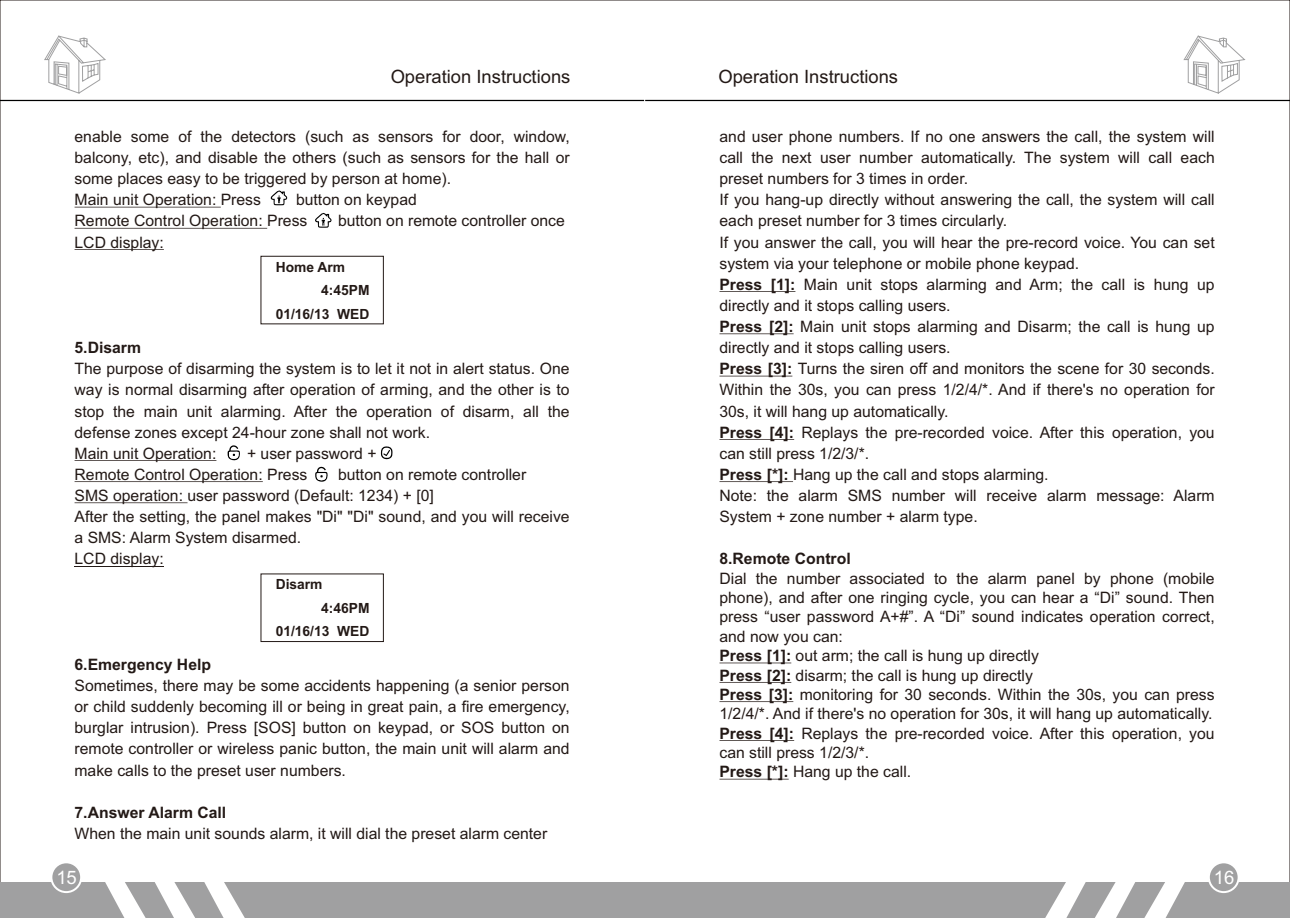
<style>
.page{position:relative;width:1290px;height:918px;background:#fff}
.page>*{position:absolute;margin:0;border:0;box-sizing:border-box;transform-origin:0 0}
.t1{font:18.55px "Arial";color:#fff}
.t2{font:18.38px "Arial";color:#231916}
.t3{font:15.75px/21.2px "Arial";color:#231916}
.t4{font:700 15.75px "Arial";color:#231916}
.t5{font:700 14px "Arial";color:#231916}
.s1{font-weight:700}
</style>
<div class="page">
<hr style="left:75px;top:207px;width:146px;height:1px;background:#231916">
<hr style="left:75px;top:228px;width:192px;height:1px;background:#231916">
<hr style="left:75px;top:249px;width:89px;height:1px;background:#231916">
<hr style="left:75px;top:460px;width:141px;height:1px;background:#231916">
<hr style="left:75px;top:481px;width:188px;height:1px;background:#231916">
<hr style="left:75px;top:502px;width:112px;height:1px;background:#231916">
<hr style="left:75px;top:566px;width:89px;height:1px;background:#231916">
<hr style="left:0;top:100px;width:644px;height:1px;background:#000">
<hr style="left:645px;top:100px;width:645px;height:1px;background:#000">
<svg style="left:44px;top:35px;width:62px;height:59px"></svg>
<svg style="left:1183px;top:35px;width:63px;height:59px"></svg>
<div style="left:0;top:882px;width:645px;height:35px;background:#a0a0a1"></div>
<div style="left:645px;top:882px;width:645px;height:35px;background:#a0a0a1"></div>
<svg style="left:1045px;top:882px;width:41px;height:36px"></svg>
<svg style="left:1095px;top:882px;width:40px;height:36px"></svg>
<svg style="left:1144px;top:882px;width:41px;height:36px"></svg>
<div style="left:1208px;top:861px;width:31px;height:32px;background:#a0a0a1;border:2px solid #fff;border-radius:50%"></div>
<hr style="left:719px;top:291px;width:76px;height:1px;background:#231916">
<hr style="left:719px;top:333px;width:74px;height:1px;background:#231916">
<hr style="left:719px;top:376px;width:73px;height:1px;background:#231916">
<hr style="left:719px;top:439px;width:75px;height:1px;background:#231916">
<hr style="left:719px;top:481px;width:74px;height:1px;background:#231916">
<hr style="left:719px;top:662px;width:72px;height:1px;background:#231916">
<hr style="left:719px;top:682px;width:72px;height:1px;background:#231916">
<hr style="left:719px;top:701px;width:74px;height:1px;background:#231916">
<hr style="left:719px;top:740px;width:75px;height:1px;background:#231916">
<hr style="left:719px;top:779px;width:70px;height:1px;background:#231916">
<svg style="left:204px;top:882px;width:41px;height:36px"></svg>
<svg style="left:154px;top:882px;width:41px;height:36px"></svg>
<svg style="left:105px;top:882px;width:41px;height:36px"></svg>
<div style="left:50px;top:861px;width:32px;height:32px;background:#a0a0a1;border:2px solid #fff;border-radius:50%"></div>
<div style="left:260px;top:573px;width:124px;height:69px;border:1px solid #231916"></div>
<svg style="left:227px;top:445px;width:13px;height:16px"></svg>
<svg style="left:381px;top:446px;width:11px;height:14px"></svg>
<svg style="left:270px;top:190px;width:18px;height:16px"></svg>
<div style="left:260px;top:256px;width:124px;height:68px;border:1px solid #231916"></div>
<svg style="left:315px;top:213px;width:17px;height:15px"></svg>
<svg style="left:315px;top:466px;width:13px;height:16px"></svg>
<p class="t2" style="left:391px;top:69px;width:181px">Operation Instructions</p>
<p class="t2" style="left:718px;top:69px;width:181px">Operation Instructions</p>
<p class="t3" style="left:75px;top:127px;width:497px">enable some of the detectors (such as sensors for door, window, balcony, etc), and disable the others (such as sensors for the hall or some places easy to be triggered by person at home).<br>Main unit Operation: Press</p>
<p class="t3" style="left:75px;top:191px;width:344px;text-indent:221px">button on keypad<br>Remote Control Operation: Press</p>
<p class="t3" style="left:338px;top:212px;width:228px">button on remote controller once</p>
<p class="t3" style="left:75px;top:233px;width:91px">LCD display:</p>
<p class="t5" style="left:276px;top:261px;width:71px">Home Arm</p>
<p class="t5" style="left:321px;top:285px;width:50px">4:45PM</p>
<p class="t5" style="left:276px;top:308px;width:95px">01/16/13 WED</p>
<p class="t4" style="left:75px;top:342px;width:68px">5.Disarm</p>
<p class="t3" style="left:75px;top:360px;width:497px">The purpose of disarming the system is to let it not in alert status. One way is normal disarming after operation of arming, and the other is to stop the main unit alarming. After the operation of disarm, all the defense zones except 24-hour zone shall not work.<br>Main unit Operation:</p>
<p class="t3" style="left:75px;top:444px;width:304px;text-indent:172px">+ user password +<br>Remote Control Operation: Press</p>
<p class="t3" style="left:75px;top:465px;width:497px;text-indent:263px">button on remote controller<br>SMS operation: user password (Default: 1234) + [0]<br>After the setting, the panel makes "Di" "Di" sound, and you will receive a SMS: Alarm System disarmed.<br>LCD display:</p>
<p class="t5" style="left:276px;top:579px;width:48px">Disarm</p>
<p class="t5" style="left:321px;top:603px;width:50px">4:46PM</p>
<p class="t5" style="left:276px;top:626px;width:95px">01/16/13 WED</p>
<p class="t4" style="left:75px;top:658px;width:138px">6.Emergency Help</p>
<p class="t3" style="left:75px;top:676px;width:497px;text-align:justify">Sometimes, there may be some accidents happening (a senior person or child suddenly becoming ill or being in great pain, a fire emergency, burglar intrusion). Press [SOS] button on keypad, or SOS button on remote controller or wireless panic button, the main unit will alarm and make calls to the preset user numbers.</p>
<p class="t4" style="left:75px;top:806px;width:153px">7.Answer Alarm Call</p>
<p class="t3" style="left:75px;top:824px;width:474px">When the main unit sounds alarm, it will dial the preset alarm center</p>
<p class="t3" style="left:719px;top:127px;width:497px">and user phone numbers. If no one answers the call, the system will call the next user number automatically. The system will call each preset numbers for 3 times in order.<br>If you hang-up directly without answering the call, the system will call each preset number for 3 times circularly.<br>If you answer the call, you will hear the pre-record voice. You can set system via your telephone or mobile phone keypad.<br><span class="s1">Press [1]:</span> Main unit stops alarming and Arm; the call is hung up directly and it stops calling users.<br><span class="s1">Press [2]:</span> Main unit stops alarming and Disarm; the call is hung up directly and it stops calling users.<br><span class="s1">Press [3]:</span> Turns the siren off and monitors the scene for 30 seconds.<br>Within the 30s, you can press 1/2/4/*. And if there's no operation for 30s, it will hang up automatically.<br><span class="s1">Press [4]:</span> Replays the pre-recorded voice. After this operation, you can still press 1/2/3/*.<br><span class="s1">Press [*]:</span> Hang up the call and stops alarming.<br>Note: the alarm SMS number will receive alarm message: Alarm System + zone number + alarm type.</p>
<p class="t4" style="left:719px;top:553px;width:133px">8.Remote Control</p>
<p class="t3" style="left:719px;top:570px;width:497px;line-height:19.4px">Dial the number associated to the alarm panel by phone (mobile phone), and after one ringing cycle, you can hear a “Di” sound. Then press “user password A+#”. A “Di” sound indicates operation correct, and now you can:<br><span class="s1">Press [1]:</span> out arm; the call is hung up directly<br><span class="s1">Press [2]:</span> disarm; the call is hung up directly<br><span class="s1">Press [3]:</span> monitoring for 30 seconds. Within the 30s, you can press 1/2/4/*. And if there's no operation for 30s, it will hang up automatically.<br><span class="s1">Press [4]:</span> Replays the pre-recorded voice. After this operation, you can still press 1/2/3/*.<br><span class="s1">Press [*]:</span> Hang up the call.</p>
<p class="t1" style="left:56px;top:870px;width:22px">15</p>
<p class="t1" style="left:1214px;top:870px;width:22px">16</p>
</div>
